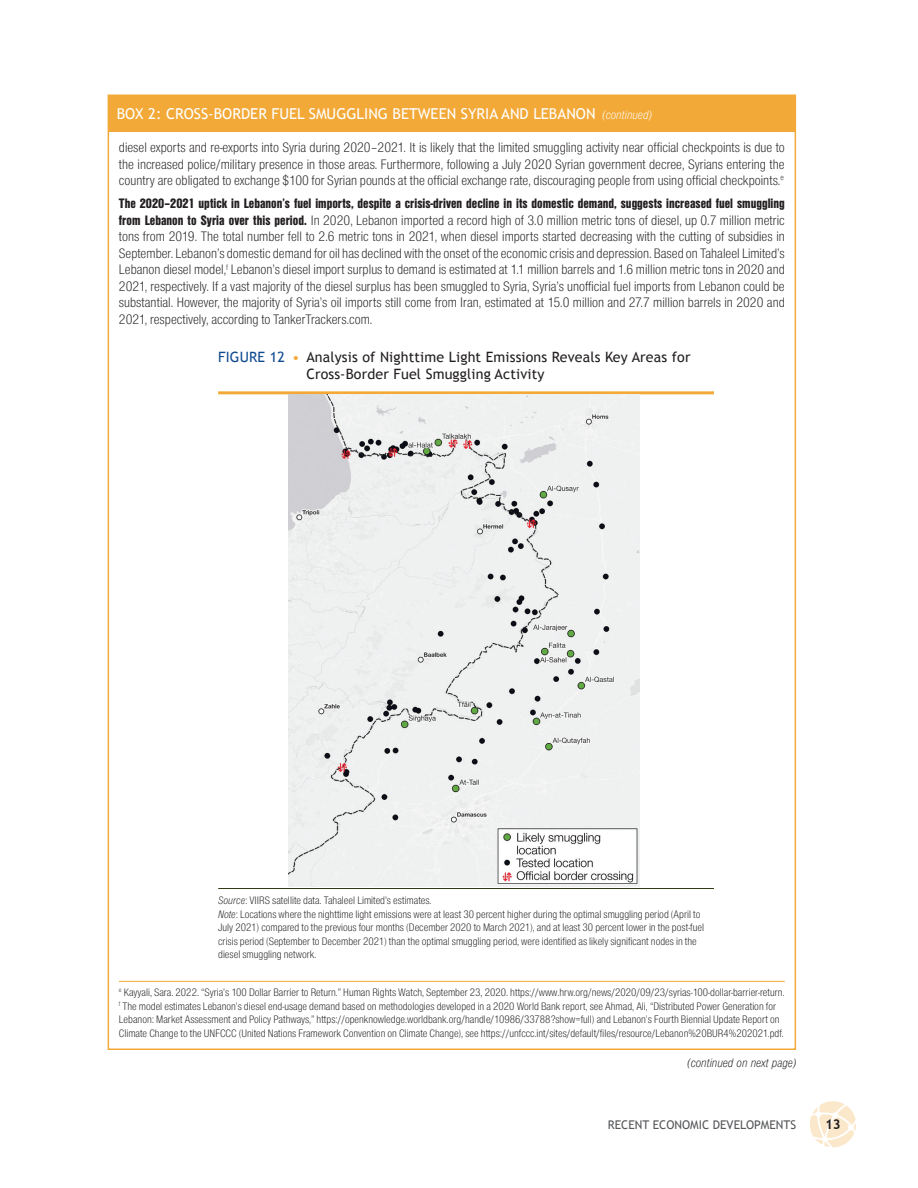
<style>
.page{position:relative;width:918px;height:1188px;background:#fff}
.page>*{position:absolute;margin:0;border:0;box-sizing:border-box;transform-origin:0 0}
.t1{font:15px "Trebuchet MS";color:#fff}
.t2{font:300 condensed 14.25px/16.5px "Nimbus Sans D";color:#231f20;text-align:justify}
.t3{font:14.25px/17.1px "Trebuchet MS";letter-spacing:.01em;color:#231f20}
.t4{font:700 13.5px "Trebuchet MS";color:#231f20}
.t5{font:italic 300 condensed 12.75px "Nimbus Sans D";color:#231f20}
.t6{font:italic 300 condensed 12.75px "Nimbus Sans D";color:#fff}
.t7{font:12px "Trebuchet MS";color:#57585a}
.t8{font:300 condensed 11.25px/13.5px "Nimbus Sans D";color:#231f20}
.s1{font-weight:900}
.s2{color:#104b90}
.s3{color:#f3a937}
.s4{font-style:italic}
</style>
<div class="page">
<svg style="left:810px;top:1101px;width:46px;height:46px"></svg>
<div style="left:108px;top:94px;width:688px;height:956px;background:#fff;border:2px solid #f3a937"></div>
<div style="left:109px;top:96px;width:687px;height:36px;background:#f3a937"></div>
<hr style="left:119px;top:981px;width:666px;height:1px;background:#f3a937">
<hr style="left:218px;top:391px;width:496px;height:3px;background:#f3a937">
<hr style="left:218px;top:888px;width:496px;height:1px;background:#2e3b16">
<img style="left:289px;top:394px;width:350px;height:492px">
<p class="t1" style="left:117px;top:105px;width:480px">BOX 2: CROSS-BORDER FUEL SMUGGLI NG BETWEEN SYRIA AND LEBANON</p>
<p class="t2" style="left:119px;top:139px;width:667px">diesel exports and re-exports into Syria during 2020–2021. It is likely that the limited smuggling activity near official checkpoints is due to the increased police/military presence in those areas. Furthermore, following a July 2020 Syrian government decree, Syrians entering the country are obligated to exchange $100 for Syrian pounds at the official exchange rate, discouraging people from using official checkpoints.<sup>e</sup></p>
<p class="t2" style="left:119px;top:195px;width:668px"><span class="s1">The 2020–2021 uptick in Lebanon’s fuel imports, despite a crisis-driven decline in its domestic demand, suggests increased fuel smuggling from Lebanon to Syria over this period.</span> In 2020, Lebanon imported a record high of 3.0 million metric tons of diesel, up 0.7 million metric tons from 2019. The total number fell to 2.6 metric tons in 2021, when diesel imports started decreasing with the cutting of subsidies in September. Lebanon’s domestic demand for oil has declined with the onset of the economic crisis and depression. Based on Tahaleel Limited’s Lebanon diesel model,<sup>f</sup> Lebanon’s diesel import surplus to demand is estimated at 1.1 million barrels and 1.6 million metric tons in 2020 and 2021, respectively. If a vast majority of the diesel surplus has been smuggled to Syria, Syria’s unofficial fuel imports from Lebanon could be substantial. However, the majority of Syria’s oil imports still come from Iran, estimated at 15.0 million and 27.7 million barrels in 2020 and 2021, respectively, according to TankerTrackers.com.</p>
<p class="t6" style="left:602px;top:107px;width:51px">(continued)</p>
<p class="t3" style="left:306px;top:349px;width:386px;text-indent:-88px"><span class="s2">FI GURE 12</span> <span class="s3">•</span> Analysis of Nighttime Light Emissions Reveals Key Areas for<br>Cross-Border Fuel Smuggling Activity</p>
<p class="t8" style="left:218px;top:894px;width:487px"><span class="s4">Source</span>: VIIRS satellite data. Tahaleel Limited’s estimates.<br><span class="s4">Note</span>: Locations where the nighttime light emissions were at least 30 percent higher during the optimal smuggling period (April to July 2021) compared to the previous four months (December 2020 to March 2021), and at least 30 percent lower in the post-fuel crisis period (September to December 2021) than the optimal smuggling period, were identified as likely significant nodes in the diesel smuggling network.</p>
<p class="t8" style="left:119px;top:985px;width:667px"><sup>e</sup> Kayyali, Sara. 2022. “Syria’s 100 Dollar Barrier to Return.” Human Rights Watch, September 23, 2020. https://www.hrw.org/news/2020/09/23/syrias-100-dollar-barrier-return. <sup>f</sup> The model estimates Lebanon’s diesel end-usage demand based on methodologies developed in a 2020 World Bank report, see Ahmad, Ali, “Distributed Power Generation for Lebanon: Market Assessment and Policy Pathways,” https://openknowledge.worldbank.org/handle/10986/33788?show=full) and Lebanon’s Fourth Biennial Update Report on Climate Change to the UNFCCC (United Nations Framework Convention on Climate Change), see https://unfccc.int/sites/default/files/resource/Lebanon%20BUR4%202021.pdf.</p>
<p class="t5" style="left:687px;top:1055px;width:111px">(continued on next page)</p>
<p class="t7" style="left:608px;top:1118px;width:15px">Recen</p>
<p class="t7" style="left:642px;top:1118px;width:26px">t Econom</p>
<p class="t7" style="left:699px;top:1118px;width:43px">ic Developmen</p>
<p class="t7" style="left:784px;top:1118px;width:13px">ts</p>
<p class="t4" style="left:825px;top:1116px;width:17px">13</p>
</div>
